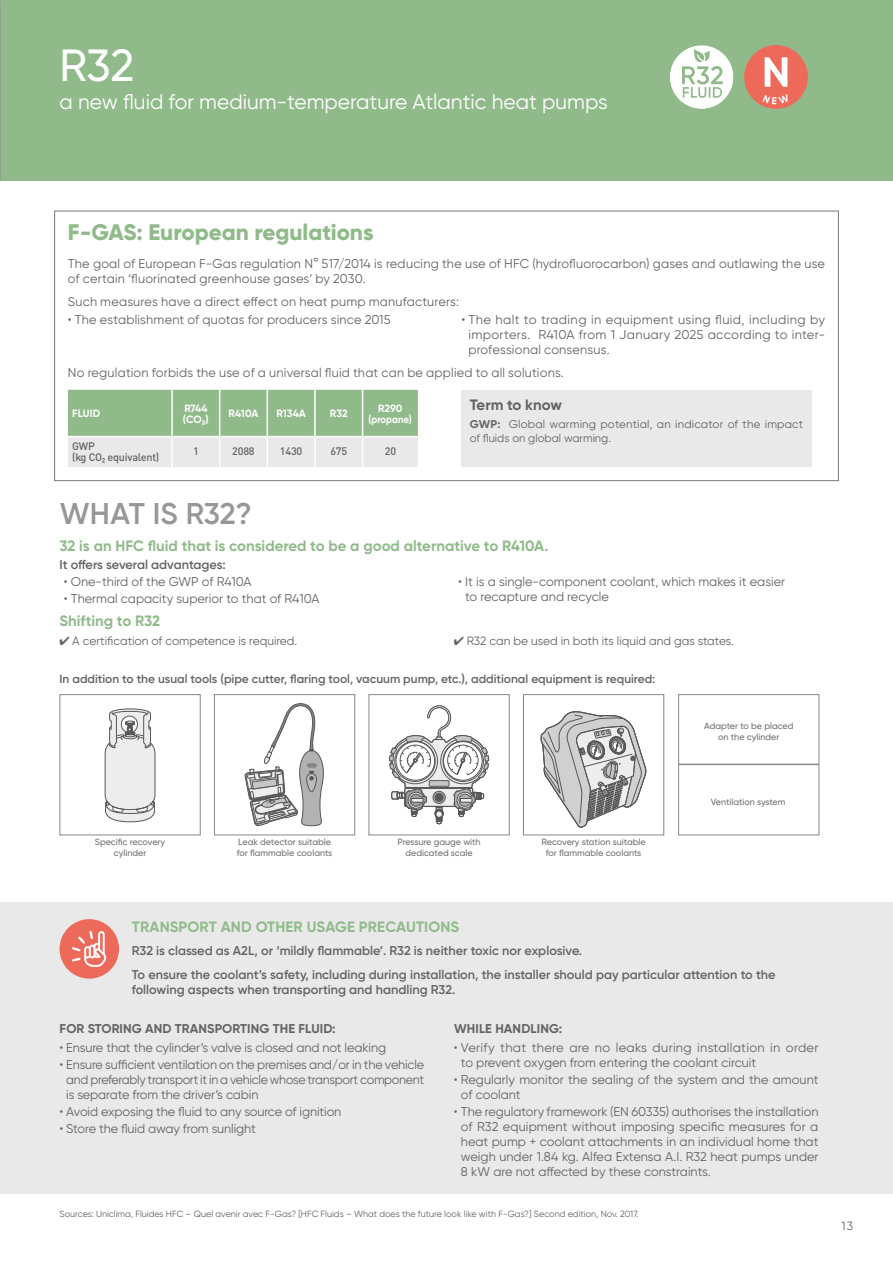
<style>
.page{position:relative;width:893px;height:1263px;background:#fff}
.page>*{position:absolute;margin:0;border:0;box-sizing:border-box;transform-origin:0 0}
.t1{font:500 45px "Gilroy";color:#fff}
.t2{font:600 30px "Gilroy";letter-spacing:-.005em;color:#989797}
.t3{font:800 22.5px "Gilroy";color:#91ba8b}
.t4{font:21px "Gilroy";color:#fff}
.t5{font:700 15px "Gilroy";color:#91ba8b}
.t6{font:700 15px "Gilroy";color:#646363}
.t7{font:12.75px/15px "Gilroy";color:#646363}
.t8{font:600 12.75px/23.5px "Gilroy";color:#646363}
.t9{font:700 12.75px "Gilroy";letter-spacing:.01em;color:#646363}
.t10{font:600 12px "Gilroy";color:#646363}
.t11{font:12px "Gilroy";color:#646363}
.t12{font:11.25px/13.5px "Gilroy";letter-spacing:.02em;color:#646363}
.t13{font:500 10.8px/10.5px "DIN Pro";letter-spacing:-.02em;color:#646363}
.t14{font:700 10.5px/10.5px "Gilroy";color:#fff}
.t15{font:500 9px/10.5px "Gilroy";color:#706f6f;text-align:center}
.t16{font:9px "Gilroy";color:#646363}
.s1{font-weight:700}
</style>
<div class="page">
<div style="left:0;top:0;width:893px;height:180px;background:#91ba8b"></div>
<svg style="left:68px;top:390px;width:350px;height:77px;background:#b4cdb0"></svg>
<hr style="left:171px;top:390px;width:2px;height:46px;background:#fff">
<hr style="left:219px;top:390px;width:1px;height:46px;background:#fff">
<hr style="left:267px;top:390px;width:1px;height:46px;background:#fff">
<hr style="left:314px;top:390px;width:2px;height:46px;background:#fff">
<hr style="left:362px;top:390px;width:1px;height:46px;background:#fff">
<hr style="left:68px;top:436px;width:104px;height:1px;background:#fff">
<hr style="left:172px;top:436px;width:48px;height:1px;background:#fff">
<hr style="left:171px;top:437px;width:2px;height:30px;background:#fff">
<hr style="left:220px;top:436px;width:47px;height:1px;background:#fff">
<hr style="left:219px;top:437px;width:1px;height:30px;background:#fff">
<hr style="left:267px;top:436px;width:48px;height:1px;background:#fff">
<hr style="left:267px;top:437px;width:1px;height:30px;background:#fff">
<hr style="left:315px;top:436px;width:48px;height:1px;background:#fff">
<hr style="left:314px;top:437px;width:2px;height:30px;background:#fff">
<hr style="left:363px;top:436px;width:55px;height:1px;background:#fff">
<hr style="left:362px;top:437px;width:1px;height:30px;background:#fff">
<div style="left:461px;top:390px;width:351px;height:76px;background:#e9e9e9"></div>
<div style="left:0;top:902px;width:893px;height:292px;background:#e9e9e9"></div>
<div style="left:60px;top:919px;width:59px;height:60px;background:#ed6a5b;border-radius:50%"></div>
<svg style="left:72px;top:931px;width:35px;height:36px"></svg>
<div style="left:678px;top:694px;width:141px;height:141px;border:1px solid #878787"></div>
<hr style="left:679px;top:764px;width:140px;height:1px;background:#878787">
<svg style="left:104px;top:708px;width:52px;height:115px;background:#dbdbda"></svg>
<div style="left:60px;top:694px;width:141px;height:141px;border:1px solid #878787"></div>
<svg style="left:245px;top:703px;width:79px;height:123px"></svg>
<div style="left:214px;top:694px;width:141px;height:141px;border:1px solid #878787"></div>
<svg style="left:389px;top:705px;width:100px;height:119px"></svg>
<div style="left:369px;top:694px;width:141px;height:141px;border:1px solid #878787"></div>
<svg style="left:541px;top:711px;width:106px;height:117px"></svg>
<div style="left:523px;top:694px;width:141px;height:141px;border:1px solid #878787"></div>
<svg style="left:670px;top:45px;width:63px;height:64px"></svg>
<svg style="left:744px;top:45px;width:64px;height:64px"></svg>
<h1 class="t1" style="left:60px;top:38px;width:76px">R32</h1>
<h3 class="t4" style="left:60px;top:89px;width:550px">a new fluid for medium-temperature Atlantic heat pumps</h3>
<h3 class="t3" style="left:68px;top:218px;width:307px">F-GAS: European regulations</h3>
<p class="t7" style="left:68px;top:256px;width:759px">The goal of European F-Gas regulation N° 517/2014 is reducing the use of HFC (hydrofluorocarbon) gases and outlawing the use of certain ‘fluorinated greenhouse gases’ by 2030.</p>
<p class="t7" style="left:68px;top:294px;width:393px">Such measures have a direct effect on heat pump manufacturers:</p>
<p class="t7" style="left:68px;top:311px;width:324px">• The establishment of quotas for producers since 2015</p>
<p class="t7" style="left:468px;top:311px;width:358px;text-align:justify;text-indent:-7px">• The halt to trading in equipment using fluid, including by importers. R410A from 1 January 2025 according to inter&shy;professional consensus.</p>
<p class="t7" style="left:68px;top:365px;width:497px">No regulation forbids the use of a universal fluid that can be applied to all solutions.</p>
<p class="t14" style="left:72px;top:408px;width:29px">FLUID</p>
<p class="t14" style="left:183px;top:403px;width:27px">R744 (CO2)</p>
<p class="t14" style="left:229px;top:408px;width:31px">R410A</p>
<p class="t14" style="left:276px;top:408px;width:31px">R134A</p>
<p class="t14" style="left:330px;top:408px;width:19px">R32</p>
<p class="t14" style="left:369px;top:403px;width:45px;text-align:center">R290 (propane)</p>
<p class="t13" style="left:72px;top:440px;width:89px">GWP<br>(kg CO2 equivalent)</p>
<p class="t13" style="left:193px;top:445px;width:7px">1</p>
<p class="t13" style="left:232px;top:445px;width:24px">2088</p>
<p class="t13" style="left:280px;top:445px;width:24px">1430</p>
<p class="t13" style="left:330px;top:445px;width:18px">675</p>
<p class="t13" style="left:385px;top:445px;width:13px">20</p>
<p class="t6" style="left:470px;top:396px;width:94px">Term to know</p>
<p class="t12" style="left:470px;top:417px;width:335px"><span class="s1">GWP:</span> Global warming potential, an indicator of the impact of fluids on global warming.</p>
<h2 class="t2" style="left:60px;top:495px;width:194px">WHAT IS R32?</h2>
<p class="t5" style="left:60px;top:537px;width:491px">32 is an HFC fluid that is considered to be a good alternative to R410A.</p>
<p class="t8" style="left:60px;top:552px;width:168px">It offers several advantages:</p>
<p class="t7" style="left:64px;top:574px;width:189px">• One-third of the GWP of R410A</p>
<p class="t7" style="left:64px;top:591px;width:257px">• Thermal capacity superior to that of R410A</p>
<p class="t7" style="left:465px;top:574px;width:321px;text-indent:-7px">• It is a single-component coolant, which makes it easier to recapture and recycle</p>
<p class="t5" style="left:60px;top:612px;width:102px">Shifting to R32</p>
<p class="t11" style="left:60px;top:633px;width:239px">✔ A certification of competence is required.</p>
<p class="t11" style="left:454px;top:633px;width:281px">✔ R32 can be used in both its liquid and gas states.</p>
<p class="t10" style="left:60px;top:671px;width:597px">In addition to the usual tools (pipe cutter, flaring tool, vacuum pump, etc.), additional equipment is required:</p>
<p class="t15" style="left:704px;top:720px;width:91px">Adapter to be placed on the cylinder</p>
<p class="t15" style="left:95px;top:836px;width:72px">Specific recovery cylinder</p>
<p class="t15" style="left:237px;top:836px;width:97px;text-align:left">Leak detector suitable for flammable coolants</p>
<p class="t15" style="left:397px;top:836px;width:85px">Pressure gauge with dedicated scale</p>
<p class="t15" style="left:542px;top:836px;width:106px">Recovery station suitable for flammable coolants</p>
<p class="t15" style="left:711px;top:797px;width:76px">Ventilation system</p>
<p class="t5" style="left:132px;top:917px;width:329px">TRANSPORT AND OTHER USAGE PRECAUTIONS</p>
<p class="t8" style="left:132px;top:939px;width:645px">R32 is classed as A2L, or ‘mildly flammable’. R32 is neither toxic nor explosive.<br>To ensure the coolant’s safety, including during installation, the installer should pay particular attention to the</p>
<p class="t8" style="left:132px;top:977px;width:325px">following aspects when transporting and handling R32.</p>
<p class="t9" style="left:60px;top:1021px;width:278px">FOR STORING AND TRANSPORTING THE FLUID:</p>
<p class="t7" style="left:60px;top:1040px;width:328px">• Ensure that the cylinder’s valve is closed and not leaking</p>
<p class="t7" style="left:66px;top:1057px;width:360px;text-align:justify;text-indent:-7px">• Ensure sufficient ventilation on the premises and/or in the vehicle and preferably transport it in a vehicle whose transport component is separate from the driver’s cabin</p>
<p class="t7" style="left:60px;top:1104px;width:283px">• Avoid exposing the fluid to any source of ignition</p>
<p class="t7" style="left:60px;top:1121px;width:198px">• Store the fluid away from sunlight</p>
<p class="t9" style="left:454px;top:1021px;width:110px">WHILE HANDLING:</p>
<p class="t7" style="left:461px;top:1040px;width:359px;text-indent:-7px">• Verify that there are no leaks during installation in order to prevent oxygen from entering the coolant circuit</p>
<p class="t7" style="left:461px;top:1072px;width:359px;text-indent:-7px">• Regularly monitor the sealing of the system and the amount of coolant</p>
<p class="t7" style="left:461px;top:1104px;width:359px;text-align:justify;text-indent:-7px">• The regulatory framework (EN 60335) authorises the installation of R32 equipment without imposing specific measures for a heat pump + coolant attachments in an individual home that weigh under 1.84 kg. Alfea Extensa A.I. R32 heat pumps under 8 kW are not affected by these constraints.</p>
<p class="t16" style="left:60px;top:1208px;width:580px">Sources: Uniclima, Fluides HFC – Quel avenir avec F-Gas? [HFC Fluids – What does the future look like with F-Gas?] Second edition, Nov. 2017.</p>
<p class="t11" style="left:841px;top:1218px;width:13px">13</p>
</div>
